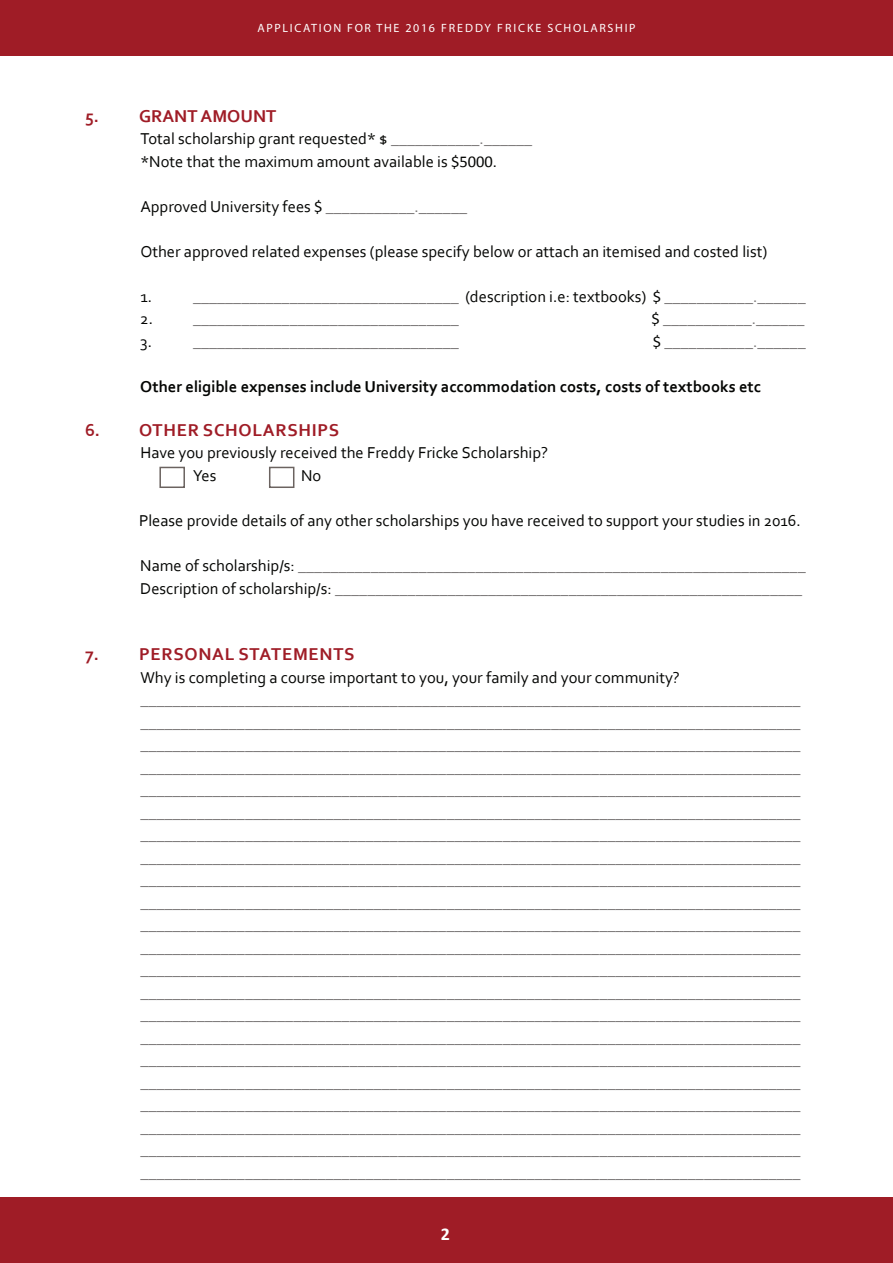
<style>
.page{position:relative;width:893px;height:1263px;background:#fff}
.page>*{position:absolute;margin:0;border:0;box-sizing:border-box;transform-origin:0 0}
.t1{font:700 18px "Corbel";letter-spacing:.04em;color:#9f1c26}
.t2{font:700 18px "Corbel";color:#9f1c26}
.t3{font:700 18px "Calibri";color:#fff}
.t4{font:16.5px/22.5px "Corbel";color:#7e7b7b}
.t5{font:16.5px/22.5px "Corbel";color:#040503}
.t6{font:700 16.5px "Corbel";color:#040503}
.t7{font:12px "Myriad Pro";letter-spacing:.14em;color:#fff}
.s1{color:#7e7b7b}
.s2{font-family:"Calibri"}
.s3{color:#040503}
.s4{font-family:"Calibri";color:#040503}
</style>
<div class="page">
<div style="left:0;top:0;width:893px;height:56px;background:#9f1c26"></div>
<div style="left:159px;top:467px;width:26px;height:21px;border:2px solid #6b6360"></div>
<div style="left:269px;top:467px;width:25px;height:21px;border:2px solid #6b6360"></div>
<div style="left:0;top:1198px;width:893px;height:65px;background:#9f1c26"></div>
<p class="t7" style="left:257px;top:21px;width:255px">APPLICATION FOR THE 2016 FREDDY FRIC</p>
<p class="t7" style="left:527px;top:21px;width:110px">KE SCHOLARSHIP</p>
<p class="t2" style="left:85px;top:105px;width:193px">5. GRANT AMOUNT</p>
<p class="t5" style="left:140px;top:127px;width:393px">Total scholarship grant requested* $ <span class="s1">___________.______ </span>*Note that the maximum amount available is <span class="s2">$5000</span>.</p>
<p class="t5" style="left:140px;top:195px;width:328px">Approved University fees <span class="s2">$</span> <span class="s1">___________.______</span></p>
<p class="t5" style="left:140px;top:240px;width:629px">Other approved related expenses (please specify below or attach an itemised and costed list)</p>
<p class="t5" style="left:140px;top:285px;width:13px">1.</p>
<p class="t4" style="left:193px;top:285px;width:614px">_________________________________ <span class="s3">(description i.e: textbooks)</span> <span class="s4">$</span> ___________.______</p>
<p class="t5" style="left:140px;top:307px;width:14px">2.</p>
<p class="t4" style="left:193px;top:307px;width:267px">_________________________________</p>
<p class="t4" style="left:651px;top:307px;width:154px"><span class="s4">$</span> ___________.______</p>
<p class="t4" style="left:653px;top:330px;width:154px"><span class="s4">$</span> ___________.______</p>
<p class="t6" style="left:140px;top:376px;width:622px">Other eligible expenses include University accommodation costs, costs of textbooks etc</p>
<p class="t1" style="left:85px;top:419px;width:256px">6. Other scholarships</p>
<p class="t5" style="left:193px;top:441px;width:357px;text-indent:-53px">Have you previously received the Freddy Fricke Scholarship?<br>Yes</p>
<p class="t5" style="left:140px;top:330px;width:13px">3.</p>
<p class="t4" style="left:193px;top:330px;width:267px">_________________________________</p>
<p class="t5" style="left:301px;top:464px;width:22px">No</p>
<p class="t5" style="left:139px;top:509px;width:663px">Please provide details of any other scholarships you have received to support your studies in 2016.</p>
<p class="t4" style="left:140px;top:554px;width:667px"><span class="s3">Name of scholarship/s:</span> _______________________________________________________________<br><span class="s3">Description of scholarship/s:</span> __________________________________________________________</p>
<p class="t1" style="left:85px;top:643px;width:114px">7. Persona</p>
<p class="t1" style="left:225px;top:643px;width:131px">l statements</p>
<p class="t5" style="left:140px;top:665px;width:541px">Why is completing a course important to you, your family and your community?</p>
<p class="t4" style="left:140px;top:688px;width:662px;text-align:justify">__________________________________________________________________________________ __________________________________________________________________________________ __________________________________________________________________________________ __________________________________________________________________________________ __________________________________________________________________________________ __________________________________________________________________________________ __________________________________________________________________________________ __________________________________________________________________________________ __________________________________________________________________________________ __________________________________________________________________________________ __________________________________________________________________________________ __________________________________________________________________________________ __________________________________________________________________________________ __________________________________________________________________________________ __________________________________________________________________________________ __________________________________________________________________________________ __________________________________________________________________________________ __________________________________________________________________________________ __________________________________________________________________________________ __________________________________________________________________________________ __________________________________________________________________________________ __________________________________________________________________________________</p>
<p class="t3" style="left:441px;top:1222px;width:11px">2</p>
</div>
